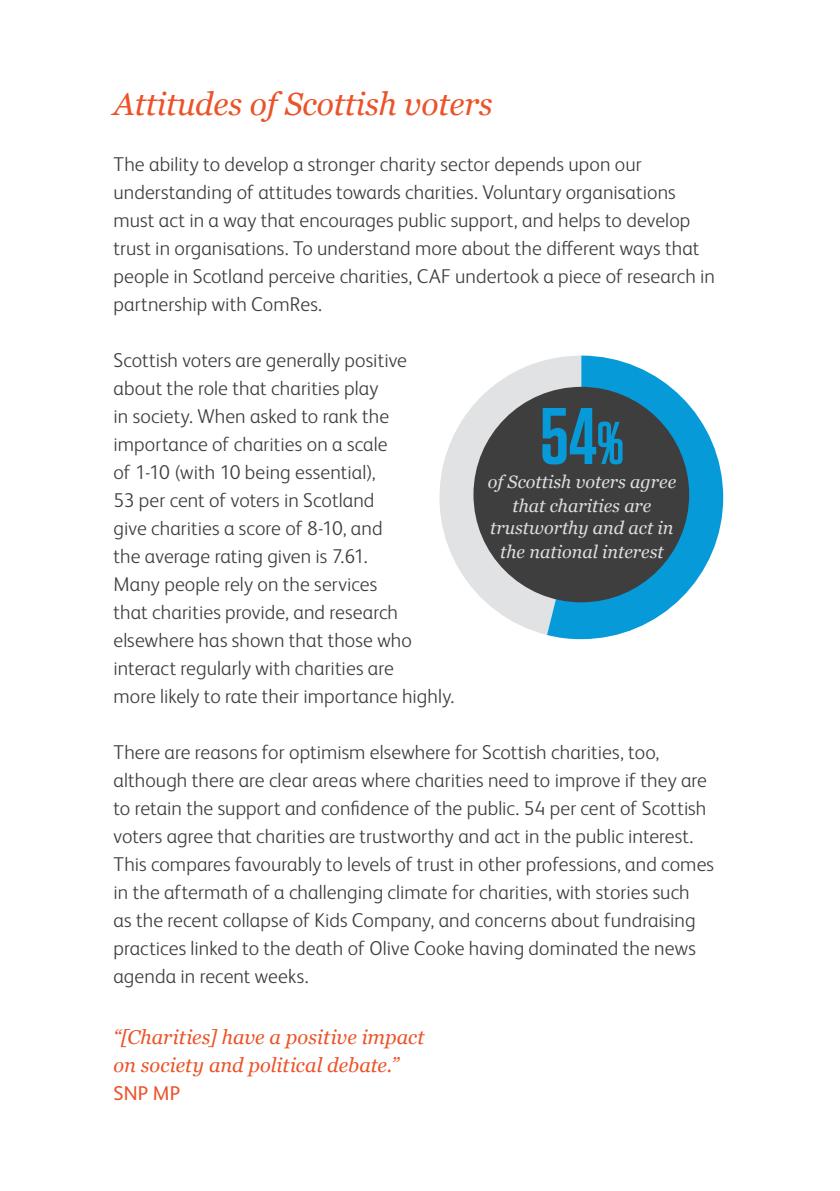
<style>
.page{position:relative;width:840px;height:1191px;background:#fff}
.page>*{position:absolute;margin:0;border:0;box-sizing:border-box;transform-origin:0 0}
.t1{font:600 80px "Tungsten";color:#069ad9}
.Body_text{font:italic 32px "Georgia";letter-spacing:-.005em;color:#ec5328}
.Body_text-2{font:300 20px/28px "FS Albert Pro";letter-spacing:.005em;color:#3e3e3f}
.t2{font:italic 20px/28px "Georgia";color:#ec5328}
.t3{font:20px "FS Albert Pro";color:#ec5328}
.t4{font:italic 18px/24px "Georgia";color:#dcdddf;text-align:center}
.s1{font-size:60px}
</style>
<div class="page">
<svg style="left:439px;top:360px;width:107px;height:275px;fill:#e1e2e4"></svg>
<svg style="left:546px;top:355px;width:176px;height:284px;fill:#069ad9"></svg>
<div style="left:473px;top:387px;width:215px;height:215px;background:#3e3e3f;border-radius:50%"></div>
<p class="Body_text" style="left:113px;top:84px;width:380px">Attitudes of Scottish voters</p>
<p class="Body_text-2" style="left:113px;top:149px;width:602px">The ability to develop a stronger charity sector depends upon our understanding of attitudes towards charities. Voluntary organisations must act in a way that encourages public support, and helps to develop trust in organisations. To understand more about the different ways that people in Scotland perceive charities, CAF undertook a piece of research in partnership with ComRes.</p>
<p class="Body_text-2" style="left:113px;top:345px;width:342px">Scottish voters are generally positive about the role that charities play<br>in society. When asked to rank the importance of charities on a scale<br>of 1-10 (with 10 being essential),<br>53 per cent of voters in Scotland<br>give charities a score of 8-10, and<br>the average rating given is 7.61.<br>Many people rely on the services<br>that charities provide, and research elsewhere has shown that those who interact regularly with charities are<br>more likely to rate their importance highly.</p>
<p class="Body_text-2" style="left:113px;top:737px;width:601px">There are reasons for optimism elsewhere for Scottish charities, too, although there are clear areas where charities need to improve if they are to retain the support and confidence of the public. 54 per cent of Scottish voters agree that charities are trustworthy and act in the public interest.<br>This compares favourably to levels of trust in other professions, and comes in the aftermath of a challenging climate for charities, with stories such<br>as the recent collapse of Kids Company, and concerns about fundraising practices linked to the death of Olive Cooke having dominated the news agenda in recent weeks.</p>
<p class="t1" style="left:539px;top:394px;width:85px">54<span class="s1">%</span></p>
<p class="t4" style="left:487px;top:470px;width:190px">of Scottish voters agree that charities are</p>
<p class="t4" style="left:490px;top:516px;width:185px">trustworthy and act in the national interest</p>
<p class="t2" style="left:113px;top:1023px;width:312px">“[Charities] have a positive impact on society and political debate.”</p>
<p class="t3" style="left:113px;top:1079px;width:68px">SNP MP</p>
</div>
